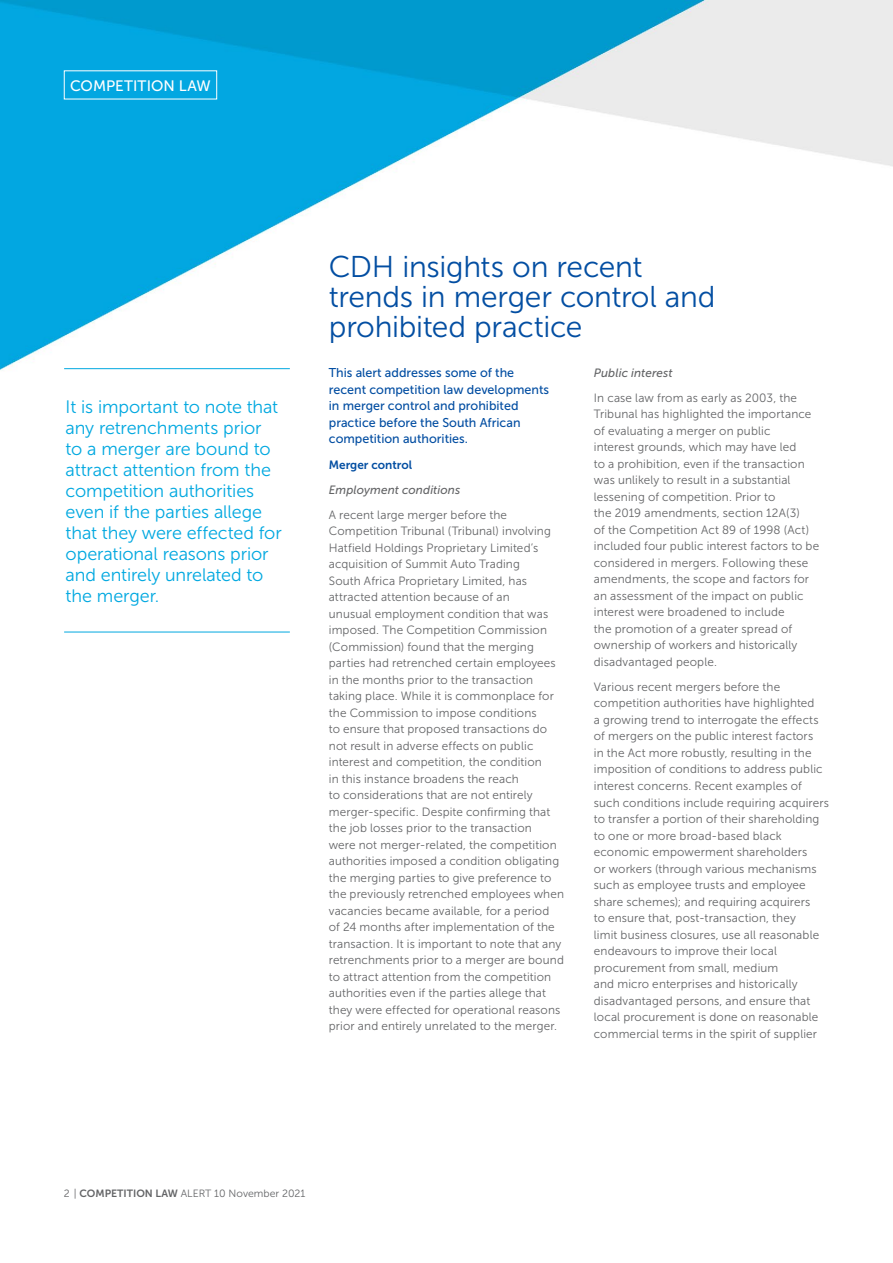
<style>
.page{position:relative;width:893px;height:1263px;background:#fff}
.page>*{position:absolute;margin:0;border:0;box-sizing:border-box;transform-origin:0 0}
.t1{font:30px/30px "Museo Sans 300";letter-spacing:-.01em;color:#034ea2}
.t2{font:18px/21px "Museo Sans 300";letter-spacing:-.005em;color:#00a8e0}
.t3{font:15.15px "Museo Sans 500";letter-spacing:.005em;color:#fff}
.t4{font:12.75px/16.5px "Museo Sans 500";color:#034ea2}
.t5{font:12px/16.5px "Museo Sans 300";letter-spacing:.01em;color:#636466}
.t6{font:italic 12px "Museo Sans 500";letter-spacing:.01em;color:#636466}
.t7{font:12px "Museo Sans 700";color:#034ea2}
.t8{font:10.5px "Museo Sans 300";color:#636466}
.s1{font-family:"Museo Sans 700"}
</style>
<div class="page">
<img style="left:0;top:0;width:893px;height:632px">
<hr style="left:64px;top:368px;width:226px;height:1px;background:#00a8e0">
<hr style="left:64px;top:632px;width:226px;height:1px;background:#00a8e0">
<p class="t3" style="left:70px;top:77px;width:142px">COMPETITION LAW</p>
<p class="t2" style="left:66px;top:396px;width:218px">It is important to note that any retrenchments prior to a merger are bound to attract attention from the competition authorities even if the parties allege that they were effected for operational reasons prior and entirely unrelated to the merger.</p>
<h1 class="t1" style="left:329px;top:252px;width:388px">CDH insights on recent trends in merger control and prohibited practice</h1>
<p class="t4" style="left:329px;top:365px;width:222px">This alert addresses some of the recent competition law developments in merger control and prohibited practice before the South African competition authorities.</p>
<p class="t7" style="left:329px;top:458px;width:85px">Merger control</p>
<p class="t6" style="left:329px;top:483px;width:133px">Employment conditions</p>
<p class="t5" style="left:329px;top:506px;width:237px">A recent large merger before the Competition Tribunal (Tribunal) involving Hatfield Holdings Proprietary Limited’s acquisition of Summit Auto Trading<br>South Africa Proprietary Limited, has attracted attention because of an<br>unusual employment condition that was imposed. The Competition Commission (Commission) found that the merging parties had retrenched certain employees in the months prior to the transaction taking place. While it is commonplace for the Commission to impose conditions<br>to ensure that proposed transactions do not result in adverse effects on public interest and competition, the condition<br>in this instance broadens the reach<br>to considerations that are not entirely merger-specific. Despite confirming that the job losses prior to the transaction<br>were not merger-related, the competition authorities imposed a condition obligating the merging parties to give preference to the previously retrenched employees when vacancies became available, for a period<br>of 24 months after implementation of the transaction. It is important to note that any retrenchments prior to a merger are bound to attract attention from the competition authorities even if the parties allege that they were effected for operational reasons prior and entirely unrelated to the merger.</p>
<p class="t6" style="left:594px;top:366px;width:80px">Public interest</p>
<p class="t5" style="left:594px;top:390px;width:227px">In case law from as early as 2003, the Tribunal has highlighted the importance of evaluating a merger on public<br>interest grounds, which may have led<br>to a prohibition, even if the transaction was unlikely to result in a substantial lessening of competition. Prior to<br>the 2019 amendments, section 12A(3)<br>of the Competition Act 89 of 1998 (Act) included four public interest factors to be considered in mergers. Following these amendments, the scope and factors for an assessment of the impact on public interest were broadened to include<br>the promotion of a greater spread of ownership of workers and historically disadvantaged people.</p>
<p class="t5" style="left:594px;top:679px;width:237px">Various recent mergers before the competition authorities have highlighted<br>a growing trend to interrogate the effects of mergers on the public interest factors<br>in the Act more robustly, resulting in the imposition of conditions to address public interest concerns. Recent examples of such conditions include requiring acquirers to transfer a portion of their shareholding to one or more broad-based black economic empowerment shareholders<br>or workers (through various mechanisms such as employee trusts and employee share schemes); and requiring acquirers<br>to ensure that, post-transaction, they<br>limit business closures, use all reasonable endeavours to improve their local procurement from small, medium<br>and micro enterprises and historically disadvantaged persons, and ensure that local procurement is done on reasonable commercial terms in the spirit of supplier</p>
<p class="t8" style="left:64px;top:1188px;width:243px">2 | <span class="s1">COMPETITION LAW</span> ALERT 10 November 2021</p>
</div>
